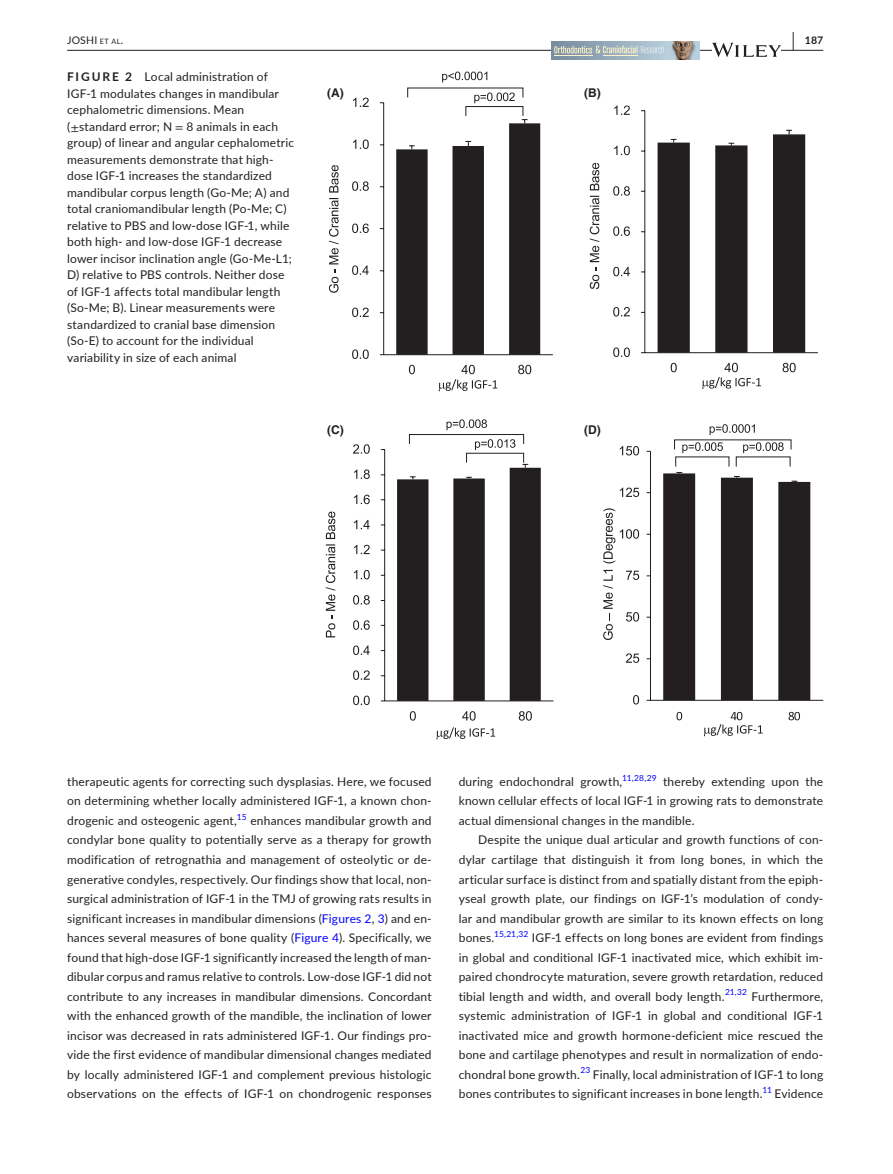
<style>
.page{position:relative;width:893px;height:1174px;background:#fff}
.page>*{position:absolute;margin:0;border:0;box-sizing:border-box;transform-origin:0 0}
.t1{font:700 19.5px "Lato";color:#231f20;scale:.48 1}
.t2{font:12px/19.5px "Lato";letter-spacing:.015em;color:#231f20;text-align:justify}
.t3{font:700 12px "Helvetica";color:#231f20}
.t4{font:10.5px "Lato";letter-spacing:.015em;color:#231f20}
.t5{font:700 10.5px "Lato";color:#231f20}
.t6{font:8.4px "Lato";color:#00f}
.s1{font-size:7.35px}
.s2{font-weight:700}
.s3{font-family:"STIX"}
.s4{color:#00f}
</style>
<div class="page">
<hr style="left:67px;top:50px;width:756px;height:1px;background:#231f20">
<svg style="left:551px;top:41px;width:149px;height:1px"></svg>
<div style="left:551px;top:42px;width:115px;height:17px;background:linear-gradient(to right,#758a9d,#b6ccd8)"></div>
<svg style="left:554px;top:46px;width:110px;height:8px"></svg>
<hr style="left:603px;top:55px;width:35px;height:1px;background:#fef2ca">
<hr style="left:554px;top:55px;width:38px;height:1px;background:#fef2ca">
<img style="left:666px;top:42px;width:34px;height:17px">
<svg style="left:712px;top:43px;width:69px;height:14px"></svg>
<svg style="left:396px;top:119px;width:144px;height:235px"></svg>
<hr style="left:383px;top:103px;width:1px;height:252px;background:#231f20">
<hr style="left:384px;top:354px;width:169px;height:1px;background:#231f20">
<svg style="left:352px;top:349px;width:17px;height:10px"></svg>
<svg style="left:352px;top:307px;width:17px;height:10px"></svg>
<svg style="left:352px;top:265px;width:17px;height:10px"></svg>
<svg style="left:352px;top:223px;width:17px;height:10px"></svg>
<svg style="left:352px;top:181px;width:17px;height:10px"></svg>
<svg style="left:353px;top:139px;width:16px;height:10px"></svg>
<svg style="left:353px;top:98px;width:16px;height:9px"></svg>
<svg style="left:409px;top:365px;width:6px;height:9px"></svg>
<svg style="left:518px;top:365px;width:13px;height:9px"></svg>
<svg style="left:329px;top:165px;width:10px;height:128px"></svg>
<div style="left:465px;top:106px;width:58px;height:10px;border:1px solid #231f20"></div>
<svg style="left:407px;top:72px;width:117px;height:31px"></svg>
<svg style="left:439px;top:365px;width:58px;height:26px"></svg>
<svg style="left:397px;top:464px;width:144px;height:236px"></svg>
<hr style="left:384px;top:449px;width:1px;height:252px;background:#231f20">
<hr style="left:385px;top:700px;width:168px;height:1px;background:#231f20">
<svg style="left:353px;top:695px;width:17px;height:10px"></svg>
<svg style="left:353px;top:670px;width:17px;height:10px"></svg>
<svg style="left:353px;top:645px;width:17px;height:10px"></svg>
<svg style="left:353px;top:620px;width:17px;height:10px"></svg>
<svg style="left:353px;top:595px;width:17px;height:9px"></svg>
<svg style="left:354px;top:570px;width:16px;height:9px"></svg>
<svg style="left:354px;top:545px;width:16px;height:9px"></svg>
<svg style="left:354px;top:520px;width:16px;height:9px"></svg>
<svg style="left:354px;top:494px;width:16px;height:10px"></svg>
<svg style="left:354px;top:469px;width:16px;height:10px"></svg>
<svg style="left:353px;top:444px;width:17px;height:10px"></svg>
<svg style="left:410px;top:711px;width:6px;height:9px"></svg>
<svg style="left:462px;top:711px;width:14px;height:9px"></svg>
<svg style="left:519px;top:711px;width:13px;height:9px"></svg>
<div style="left:409px;top:434px;width:115px;height:10px;border:1px solid #231f20"></div>
<svg style="left:446px;top:419px;width:41px;height:11px"></svg>
<div style="left:466px;top:453px;width:58px;height:10px;border:1px solid #231f20"></div>
<svg style="left:475px;top:439px;width:40px;height:11px"></svg>
<svg style="left:326px;top:511px;width:9px;height:126px"></svg>
<svg style="left:436px;top:727px;width:59px;height:12px"></svg>
<svg style="left:657px;top:130px;width:148px;height:222px"></svg>
<hr style="left:644px;top:111px;width:1px;height:242px;background:#231f20">
<hr style="left:645px;top:352px;width:173px;height:1px;background:#231f20">
<svg style="left:613px;top:347px;width:17px;height:10px"></svg>
<svg style="left:613px;top:307px;width:17px;height:9px"></svg>
<svg style="left:613px;top:267px;width:17px;height:9px"></svg>
<svg style="left:613px;top:226px;width:17px;height:10px"></svg>
<svg style="left:613px;top:186px;width:17px;height:10px"></svg>
<svg style="left:614px;top:146px;width:16px;height:9px"></svg>
<svg style="left:614px;top:105px;width:16px;height:10px"></svg>
<svg style="left:671px;top:363px;width:6px;height:9px"></svg>
<svg style="left:782px;top:363px;width:14px;height:9px"></svg>
<svg style="left:590px;top:163px;width:9px;height:126px"></svg>
<svg style="left:702px;top:363px;width:59px;height:26px"></svg>
<hr style="left:650px;top:451px;width:1px;height:249px;background:#231f20">
<hr style="left:650px;top:700px;width:173px;height:1px;background:#231f20">
<svg style="left:633px;top:695px;width:6px;height:9px"></svg>
<svg style="left:626px;top:653px;width:13px;height:10px"></svg>
<svg style="left:620px;top:487px;width:19px;height:10px"></svg>
<svg style="left:620px;top:446px;width:19px;height:9px"></svg>
<svg style="left:676px;top:712px;width:6px;height:8px"></svg>
<svg style="left:788px;top:712px;width:12px;height:8px"></svg>
<svg style="left:603px;top:508px;width:36px;height:132px"></svg>
<svg style="left:710px;top:424px;width:45px;height:11px"></svg>
<svg style="left:663px;top:442px;width:147px;height:258px"></svg>
<svg style="left:704px;top:712px;width:59px;height:24px"></svg>
<h1 class="t1" style="left:792px;top:25px;width:7px">|</h1>
<p class="t4" style="left:67px;top:33px;width:58px">JOSHI <span class="s1">et al</span>.</p>
<p class="t5" style="left:805px;top:33px;width:20px">187</p>
<p class="t2" style="left:67px;top:68px;width:229px;line-height:16.5px;text-align:left"><span class="s2">FIGURE 2</span> Local administration of IGF-1 modulates changes in mandibular cephalometric dimensions. Mean (<span class="s3">±</span>standard error; N <span class="s3">=</span> 8 animals in each group) of linear and angular cephalometric measurements demonstrate that high&shy;dose IGF-1 increases the standardized mandibular corpus length (Go-Me; A) and total craniomandibular length (Po-Me; C) relative to PBS and low-dose IGF-1, while both high- and low-dose IGF-1 decrease lower incisor inclination angle (Go-Me-L1; D) relative to PBS controls. Neither dose of IGF-1 affects total mandibular length (So-Me; B). Linear measurements were standardized to cranial base dimension (So-E) to account for the individual variability in size of each animal</p>
<p class="t3" style="left:327px;top:85px;width:18px">(A)</p>
<p class="t3" style="left:584px;top:85px;width:18px">(B)</p>
<p class="t3" style="left:327px;top:422px;width:18px">(C)</p>
<p class="t3" style="left:584px;top:422px;width:18px">(D)</p>
<p class="t2" style="left:67px;top:771px;width:366px">therapeutic agents for correcting such dysplasias. Here, we focused on determining whether locally administered IGF-1, a known chon&shy;drogenic and osteogenic agent,<sup>15</sup> enhances mandibular growth and condylar bone quality to potentially serve as a therapy for growth modification of retrognathia and management of osteolytic or de&shy;generative condyles, respectively. Our findings show that local, non&shy;surgical administration of IGF-1 in the TMJ of growing rats results in significant increases in mandibular dimensions (<span class="s4">Figures 2</span>, <span class="s4">3</span>) and en&shy;hances several measures of bone quality (<span class="s4">Figure 4</span>). Specifically, we found that high-dose IGF-1 significantly increased the length of man&shy;dibular corpus and ramus relative to controls. Low-dose IGF-1 did not contribute to any increases in mandibular dimensions. Concordant with the enhanced growth of the mandible, the inclination of lower incisor was decreased in rats administered IGF-1. Our findings pro&shy;vide the first evidence of mandibular dimensional changes mediated by locally administered IGF-1 and complement previous histologic observations on the effects of IGF-1 on chondrogenic responses</p>
<p class="t2" style="left:459px;top:771px;width:165px">during endochondral growth,</p>
<p class="t6" style="left:622px;top:771px;width:36px">11,28,29</p>
<p class="t2" style="left:459px;top:771px;width:366px;text-indent:204px">thereby extending upon the known cellular effects of local IGF-1 in growing rats to demonstrate actual dimensional changes in the mandible.</p>
<p class="t2" style="left:459px;top:830px;width:366px;text-indent:20px">Despite the unique dual articular and growth functions of con&shy;dylar cartilage that distinguish it from long bones, in which the articular surface is distinct from and spatially distant from the epiph&shy;yseal growth plate, our findings on IGF-1’s modulation of condy&shy;lar and mandibular growth are similar to its known effects on long bones.<sup>15,21,32</sup> IGF-1 effects on long bones are evident from findings in global and conditional IGF-1 inactivated mice, which exhibit im&shy;paired chondrocyte maturation, severe growth retardation, reduced tibial length and width, and overall body length.<sup>21,32</sup> Furthermore, systemic administration of IGF-1 in global and conditional IGF-1 inactivated mice and growth hormone-deficient mice rescued the bone and cartilage phenotypes and result in normalization of endo&shy;chondral bone growth.<sup>23</sup> Finally, local administration of IGF-1 to long bones contributes to significant increases in bone length.<sup>11</sup> Evidence</p>
</div>
